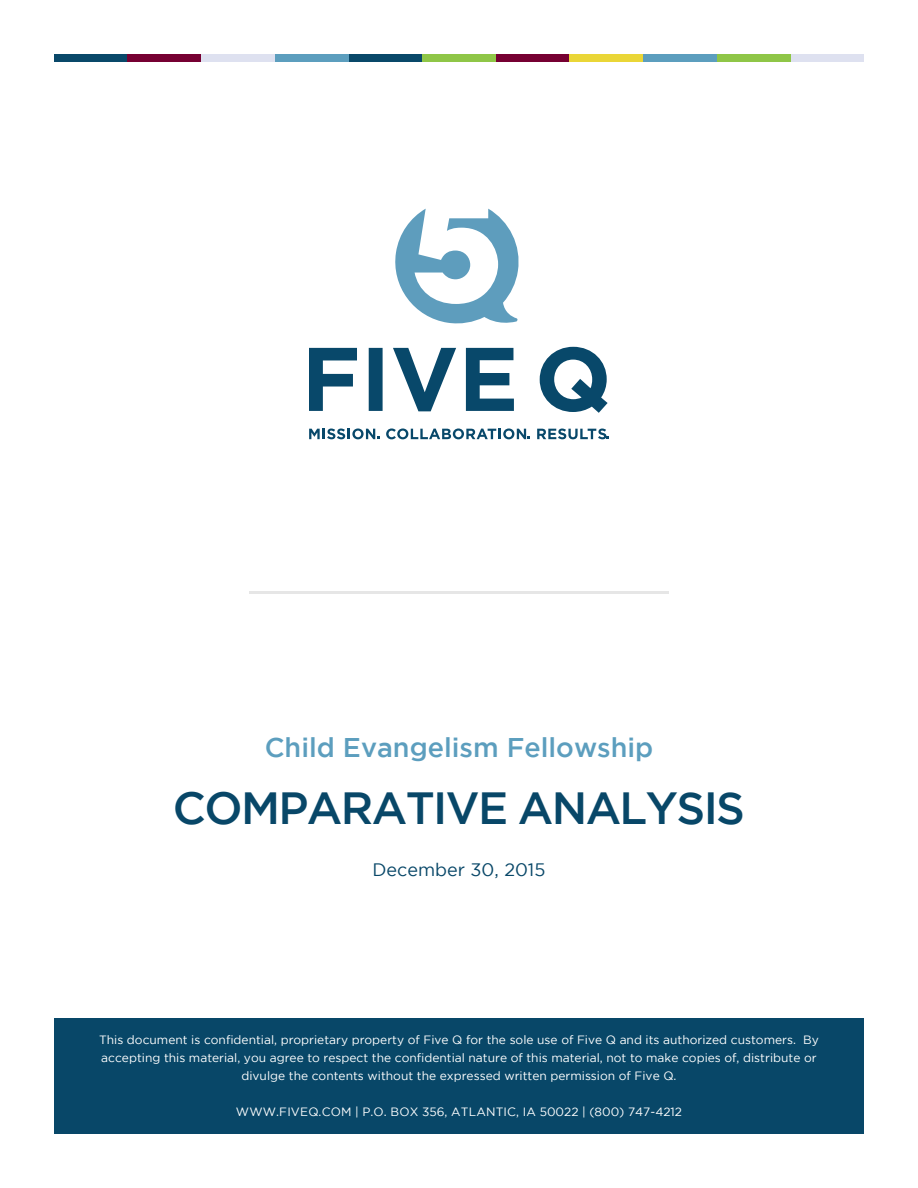
<style>
.page{position:relative;width:918px;height:1188px;background:#fff}
.page>*{position:absolute;margin:0;border:0;box-sizing:border-box;transform-origin:0 0}
.t1{font:500 45px "Gotham";letter-spacing:-.035em;color:#084768}
.t2{font:500 27px "Gotham";color:#5c9ebe}
.t3{font:18px "Gotham";color:#084768}
.t4{font:12px/18px "Gotham";color:#fff;text-align:center}
</style>
<div class="page">
<div style="left:54px;top:1018px;width:810px;height:116px;background:#084768"></div>
<hr style="left:249px;top:592px;width:420px;height:2px;background:#e6e6e6">
<svg style="left:309px;top:347px;width:299px;height:66px"></svg>
<svg style="left:395px;top:209px;width:124px;height:115px"></svg>
<svg style="left:309px;top:428px;width:70px;height:11px"></svg>
<svg style="left:386px;top:428px;width:144px;height:11px"></svg>
<svg style="left:537px;top:429px;width:72px;height:10px"></svg>
<div style="left:54px;top:54px;width:74px;height:8px;background:#094869"></div>
<div style="left:201px;top:54px;width:74px;height:8px;background:#dee1f0"></div>
<div style="left:349px;top:54px;width:73px;height:8px;background:#094869"></div>
<div style="left:496px;top:54px;width:73px;height:8px;background:#760032"></div>
<div style="left:643px;top:54px;width:74px;height:8px;background:#5c9ebe"></div>
<div style="left:790px;top:54px;width:74px;height:8px;background:#dee1f0"></div>
<div style="left:128px;top:54px;width:73px;height:8px;background:#760032"></div>
<div style="left:275px;top:54px;width:74px;height:8px;background:#5c9ebe"></div>
<div style="left:422px;top:54px;width:74px;height:8px;background:#8fc647"></div>
<div style="left:569px;top:54px;width:74px;height:8px;background:#ead637"></div>
<div style="left:717px;top:54px;width:73px;height:8px;background:#8fc647"></div>
<h2 class="t2" style="left:265px;top:732px;width:390px">Child Evangelism Fellowship</h2>
<h1 class="t1" style="left:173px;top:783px;width:574px">COMPARATIVE ANALYSIS</h1>
<h3 class="t3" style="left:373px;top:859px;width:174px">December 30, 2015</h3>
<p class="t4" style="left:99px;top:1030px;width:721px">This document is confidential, proprietary property of Five Q for the sole use of Five Q and its authorized customers. By accepting this material, you agree to respect the confidential nature of this material, not to make copies of, distribute or divulge the contents without the expressed written permission of Five Q.</p>
<p class="t4" style="left:236px;top:1102px;width:448px">www.f iveq.com | P.O. Box 356, At lant ic, I A 50022 | (800) 747-4212</p>
</div>
